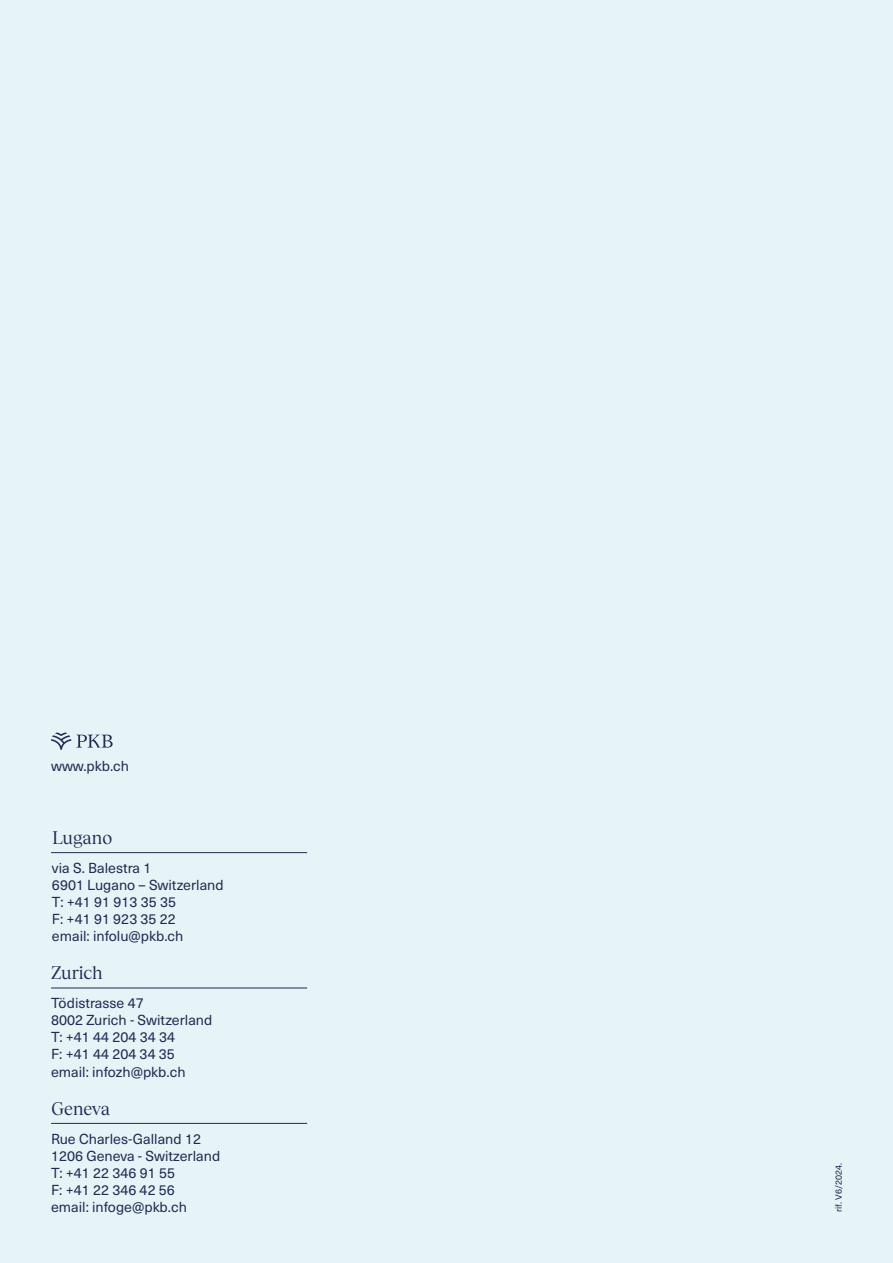
<style>
.page{position:relative;width:893px;height:1263px;background:#e7f4f7}
.page>*{position:absolute;margin:0;border:0;box-sizing:border-box;transform-origin:0 0}
.t1{font:18px "Tobias";letter-spacing:-.01em;color:#212b55}
.t2{font:14.25px/17.1px "Neue Haas Unica W1 G";color:#212b55}
.t3{font:9px "Neue Haas Unica W1 G";color:#212b55}
</style>
<div class="page">
<svg style="left:51px;top:732px;width:62px;height:18px"></svg>
<hr style="left:51px;top:852px;width:256px;height:1px;background:#212b55">
<hr style="left:51px;top:988px;width:256px;height:1px;background:#212b55">
<hr style="left:51px;top:1123px;width:256px;height:1px;background:#212b55">
<p class="t2" style="left:51px;top:756px;width:80px">www.pkb.ch</p>
<p class="t1" style="left:52px;top:823px;width:62px">Lugano</p>
<p class="t2" style="left:52px;top:858px;width:173px">via S. Balestra 1<br>6901 Lugano – Switzerland<br>T: +41 91 913 35 35<br>F: +41 91 923 35 22<br>email: infolu@pkb.ch</p>
<p class="t1" style="left:51px;top:959px;width:53px">Zurich</p>
<p class="t2" style="left:51px;top:994px;width:163px">Tödistrasse 47<br>8002 Zurich - Switzerland<br>T: +41 44 204 34 34<br>F: +41 44 204 34 35 email: infozh@pkb.ch</p>
<p class="t1" style="left:51px;top:1094px;width:61px">Geneva</p>
<p class="t2" style="left:51px;top:1129px;width:171px">Rue Charles-Galland 12<br>1206 Geneva - Switzerland<br>T: +41 22 346 91 55<br>F: +41 22 346 42 56<br>email: infoge@pkb.ch</p>
<p class="t3" style="left:832px;top:1212px;width:50px;rotate:-90deg">rif. V6/2024.</p>
</div>
